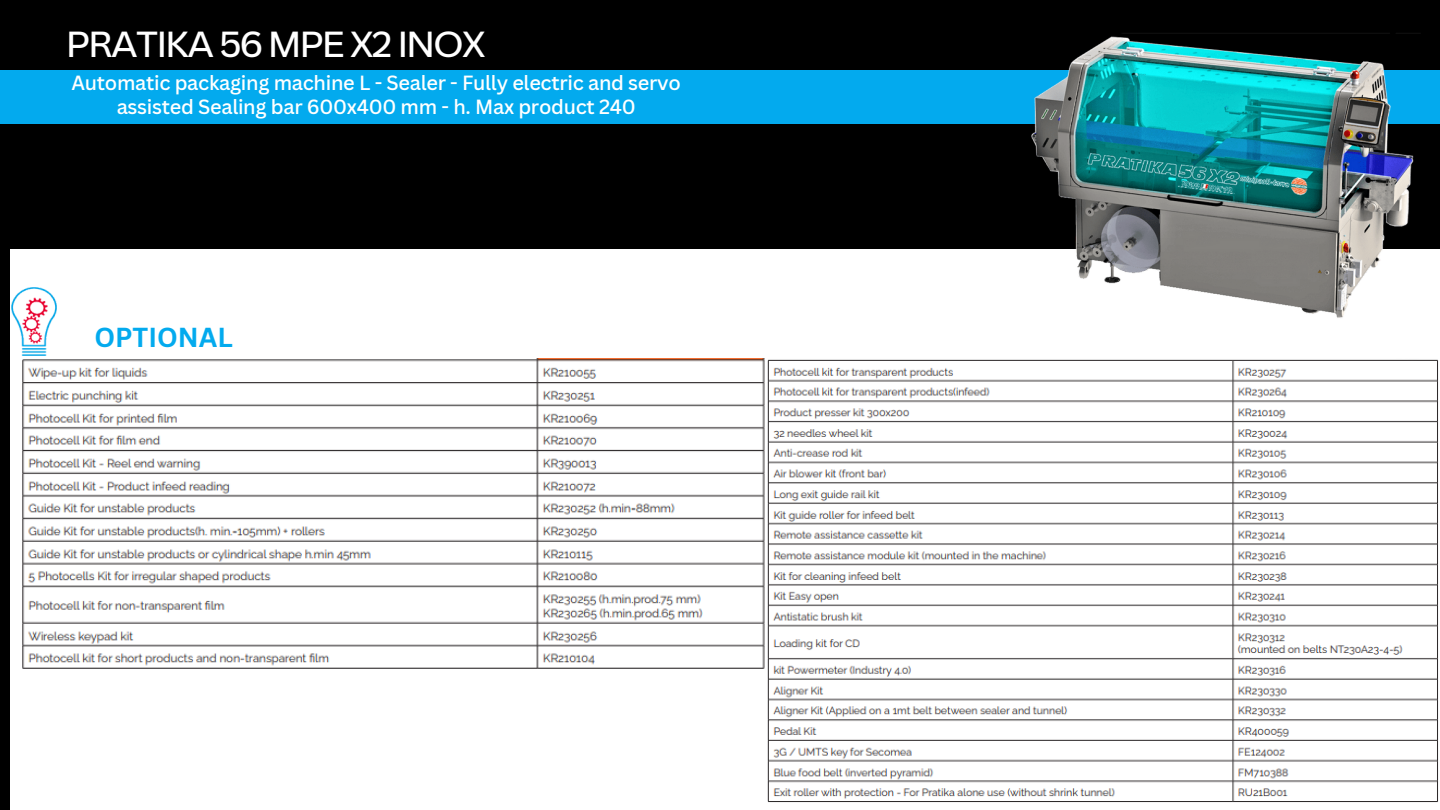
<style>
.page{position:relative;width:1440px;height:810px;background:#000}
.page>*{position:absolute;margin:0;border:0;box-sizing:border-box;transform-origin:0 0}
.t1{font:500 36.1px "Canva Sans Display";letter-spacing:-.025em;color:#fff}
.t2{font:700 26.7px "Canva Sans";color:#03aaee}
.t3{font:500 20px/24px "Canva Sans";letter-spacing:-.015em;color:#fff;text-align:center}
</style>
<div class="page">
<div style="left:11px;top:249px;width:1429px;height:561px;background:#fff"></div>
<div style="left:0;top:70px;width:1440px;height:53px;background:#03aaee"></div>
<img style="left:11px;top:288px;width:46px;height:67px">
<img style="left:930px;top:33px;width:510px;height:285px">
<img style="left:23px;top:359px;width:742px;height:310px">
<img style="left:767px;top:359px;width:671px;height:444px">
<h1 class="t1" style="left:67px;top:19px;width:420px">PRATIKA 56 MPE X2 INOX</h1>
<p class="t3" style="left:72px;top:70px;width:611px">Automatic packaging machine L - Sealer - Fully electric and servo assisted Sealing bar 600x400 mm - h. Max product 240</p>
<h2 class="t2" style="left:94px;top:318px;width:140px">OPTIONAL</h2>
</div>
